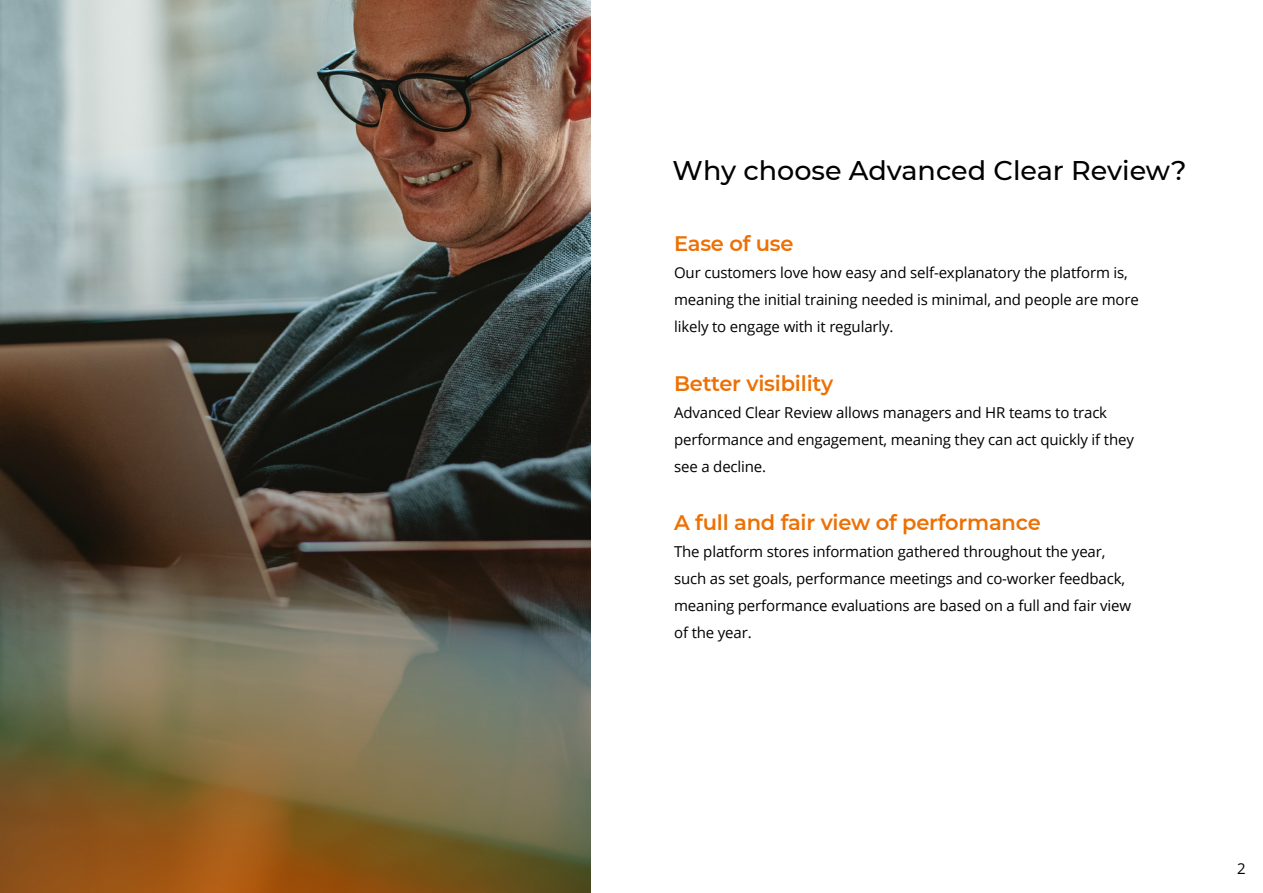
<style>
.page{position:relative;width:1263px;height:893px;background:#fff}
.page>*{position:absolute;margin:0;border:0;box-sizing:border-box;transform-origin:0 0}
.t1{font:500 27px "Montserrat";color:#000}
.t2{font:600 21px "Montserrat";letter-spacing:-.01em;color:#ed7004}
.t3{font:15px/27px "Open Sans";letter-spacing:-.01em;color:#000}
</style>
<div class="page">
<img style="left:0;top:0;width:590px;height:128px">
<img style="left:0;top:128px;width:590px;height:393px">
<svg style="left:0;top:521px;width:590px;height:372px;background:#6f5e40"></svg>
<h1 class="t1" style="left:673px;top:151px;width:515px">Why choose Advanced Clear Review?</h1>
<h2 class="t2" style="left:674px;top:229px;width:121px">Ease of use</h2>
<p class="t3" style="left:674px;top:259px;width:466px">Our customers love how easy and self-explanatory the platform is, meaning the initial training needed is minimal, and people are more likely to engage with it regularly.</p>
<h2 class="t2" style="left:674px;top:368px;width:161px">Better visibility</h2>
<p class="t3" style="left:674px;top:398px;width:461px">Advanced Clear Review allows managers and HR teams to track performance and engagement, meaning they can act quickly if they see a decline.</p>
<h2 class="t2" style="left:674px;top:508px;width:368px">A full and fair view of performance</h2>
<p class="t3" style="left:674px;top:538px;width:458px">The platform stores information gathered throughout the year, such as set goals, performance meetings and co-worker feedback, meaning performance evaluations are based on a full and fair view of the year.</p>
<p class="t3" style="left:1237px;top:854px;width:10px">2</p>
</div>
